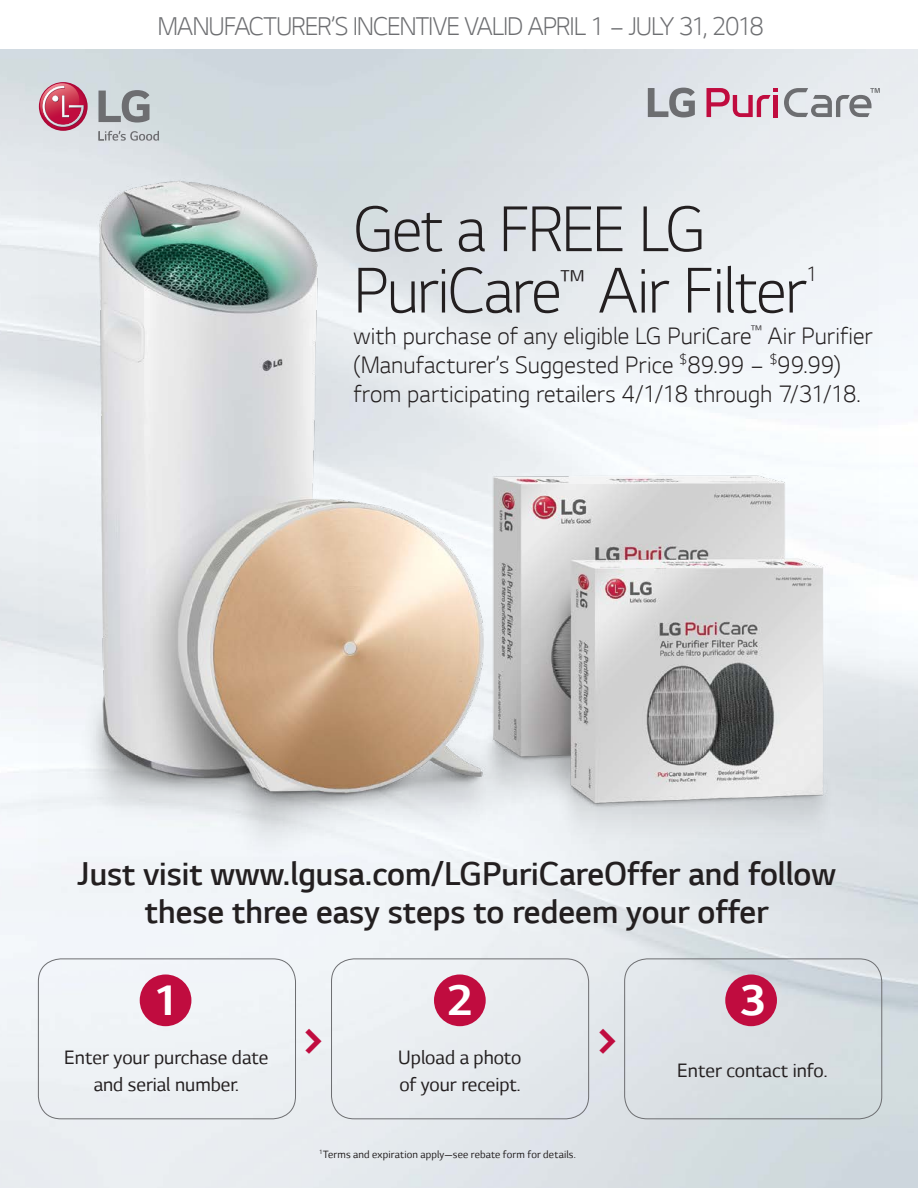
<style>
.page{position:relative;width:918px;height:1188px;background:#fff}
.page>*{position:absolute;margin:0;border:0;box-sizing:border-box;transform-origin:0 0}
.t1{font:300 73.5px/61.3px "LG Smart";letter-spacing:-.025em;color:#231f20}
.t2{font:700 48.45px "LG Smart";color:#fff}
.t3{font:700 48.45px "LG Smart";color:#c00c3f}
.t4{font:300 37.5px/37.5px "LG Smart";color:#231f20;text-align:center}
.t5{font:300 29.1px "LG Smart";letter-spacing:-.04em;color:#6d6e71}
.t6{font:300 27px/28.8px "LG Smart";color:#231f20}
.t7{font:300 23.55px "LG Smart";color:#231f20}
.t8{font:22.05px/26.4px "LG Smart";color:#231f20;text-align:center}
.t9{font:12px "LG Smart";letter-spacing:.015em;color:#231f20}
</style>
<div class="page">
<img style="left:0;top:49px;width:918px;height:1139px">
<img style="left:38px;top:162px;width:840px;height:708px">
<svg style="left:99px;top:131px;width:60px;height:10px"></svg>
<svg style="left:99px;top:90px;width:51px;height:33px;background:#a0a5a8"></svg>
<svg style="left:39px;top:82px;width:49px;height:49px"></svg>
<svg style="left:38px;top:83px;width:46px;height:45px;background:#cb647d"></svg>
<div style="left:38px;top:958px;width:258px;height:161px;border:1px solid #6d6e71;border-radius:23px"></div>
<div style="left:331px;top:958px;width:258px;height:161px;border:1px solid #6d6e71;border-radius:23px"></div>
<div style="left:624px;top:958px;width:258px;height:161px;border:1px solid #6d6e71;border-radius:23px"></div>
<div style="left:140px;top:974px;width:51px;height:52px;background:#c00c3f;border-radius:50%"></div>
<div style="left:434px;top:974px;width:52px;height:52px;background:#c00c3f;border-radius:50%"></div>
<div style="left:725px;top:974px;width:52px;height:52px;background:#c00c3f;border-radius:50%"></div>
<svg style="left:648px;top:88px;width:47px;height:29px"></svg>
<svg style="left:784px;top:88px;width:96px;height:29px;background:#bec1c4"></svg>
<svg style="left:707px;top:88px;width:70px;height:29px;background:#d697ac"></svg>
<p class="t5" style="left:157px;top:10px;width:608px">MANUFACTURER’S INCENTIVE VALID APRIL 1 – JULY 31, 2018</p>
<h1 class="t1" style="left:354px;top:198px;width:454px">Get a FREE LG<br>PuriCare<sup>™</sup> Air Filter</h1>
<p class="t7" style="left:806px;top:261px;width:13px">1</p>
<p class="t6" style="left:354px;top:321px;width:520px">with purchase of any eligible LG PuriCare<sup>™</sup> Air Purifier (Manufacturer’s Suggested Price <sup>$</sup>89.99 – <sup>$</sup>99.99) from participating retailers 4/1/18 through 7/31/18.</p>
<h3 class="t4" style="left:78px;top:856px;width:760px">Just visit www.lgusa.com/LGPuriCareOffer and follow these three easy steps to redeem your offer</h3>
<h2 class="t2" style="left:154px;top:973px;width:27px">1</h2>
<p class="t8" style="left:64px;top:1044px;width:206px">Enter your purchase date and serial number.</p>
<h2 class="t2" style="left:447px;top:974px;width:27px">2</h2>
<p class="t8" style="left:398px;top:1044px;width:125px;text-align:left">Upload a photo of your receipt.</p>
<h2 class="t3" style="left:302px;top:1011px;width:27px">&gt;</h2>
<h2 class="t3" style="left:596px;top:1011px;width:27px">&gt;</h2>
<p class="t9" style="left:319px;top:1148px;width:258px"><sup>1</sup>Terms and expiration apply—see rebate form for details.</p>
<h2 class="t2" style="left:740px;top:973px;width:27px">3</h2>
<p class="t8" style="left:677px;top:1058px;width:152px">Enter contact info.</p>
</div>
